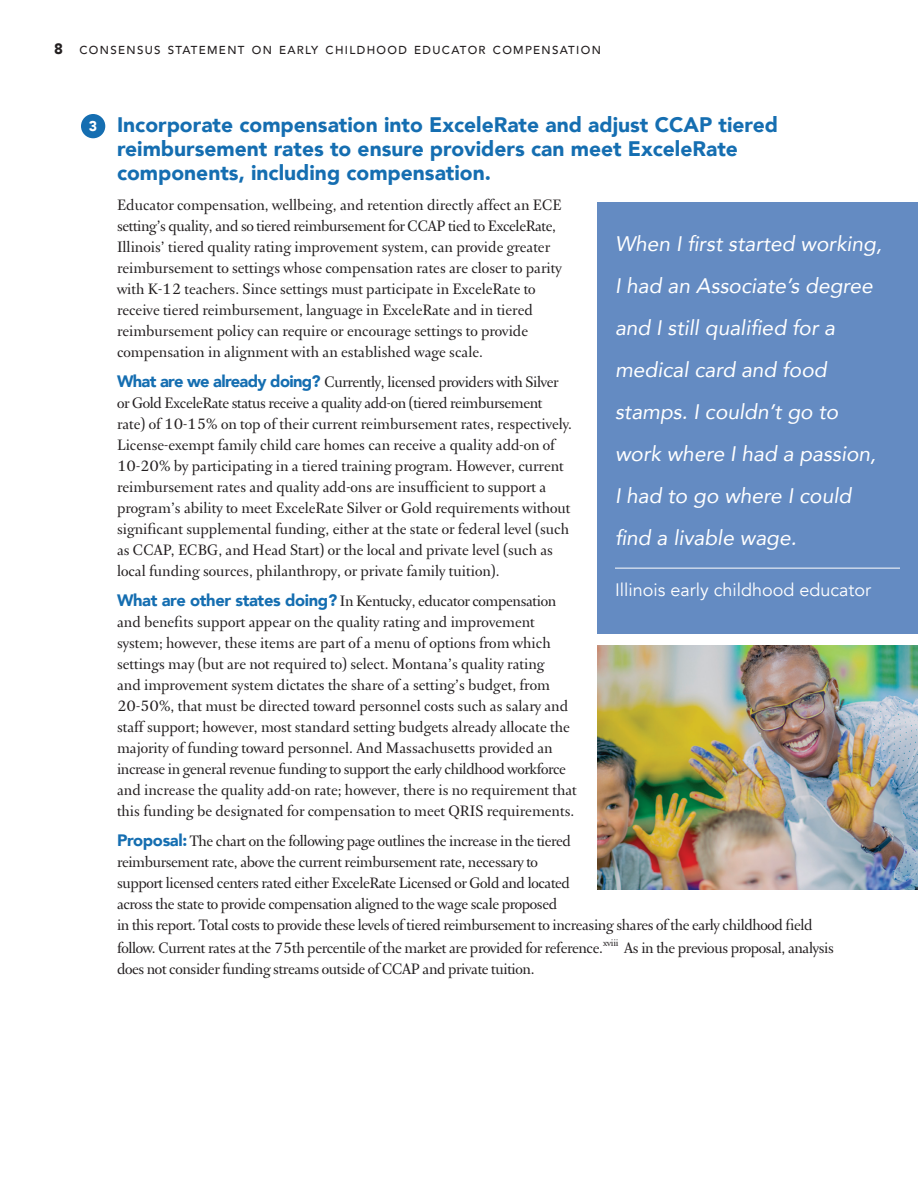
<style>
.page{position:relative;width:918px;height:1188px;background:#fff}
.page>*{position:absolute;margin:0;border:0;box-sizing:border-box;transform-origin:0 0}
.t1{font:italic 21px/42px "Avenir";color:#fff}
.Body_Text{font:900 21px/24px "Avenir";color:#156eb1}
.Body_2{font:18px/21px "Arnhem Fine";color:#231f20}
.Body_2-2{font:18px/21.3px "Arnhem Fine";letter-spacing:-.02em;color:#231f20}
.Quote-Credit{font:18px "Avenir";color:#fff}
.t2{font:900 15px "Avenir";color:#231f20}
.t3{font:900 14.1px "Avenir";color:#fff}
.t4{font:500 11.55px "Avenir";letter-spacing:.115em;color:#231f20}
.s1{font-family:"Avenir";font-weight:900;font-size:16.5px;color:#156eb1}
</style>
<div class="page">
<div style="left:81px;top:114px;width:24px;height:24px;background:#156eb1;border-radius:50%"></div>
<div style="left:598px;top:202px;width:320px;height:432px;background:#648bc2"></div>
<hr style="left:615px;top:568px;width:285px;height:1px;background:#fff">
<img style="left:598px;top:645px;width:320px;height:245px">
<p class="t2" style="left:54px;top:36px;width:10px">8</p>
<p class="t4" style="left:80px;top:40px;width:523px">CONSENSUS STATEMENT ON EARLY CHILDHOOD EDUCATOR COMPENSATION</p>
<p class="t3" style="left:89px;top:114px;width:10px">3</p>
<p class="Body_Text" style="left:117px;top:112px;width:663px">Incorporate compensation into ExceleRate and adjust CCAP tiered reimbursement rates to ensure providers can meet ExceleRate components, including compensation.</p>
<p class="Body_2" style="left:117px;top:195px;width:446px">Educator compensation, wellbeing, and retention directly affect an ECE setting’s quality, and so tiered reimbursement for CCAP tied to ExceleRate, Illinois’ tiered quality rating improvement system, can provide greater reimbursement to settings whose compensation rates are closer to parity with K-12 teachers. Since settings must participate in ExceleRate to receive tiered reimbursement, language in ExceleRate and in tiered reimbursement policy can require or encourage settings to provide compensation in alignment with an established wage scale.</p>
<p class="Body_2" style="left:117px;top:372px;width:457px"><span class="s1">What are we already doing?</span> Currently, licensed providers with Silver or Gold ExceleRate status receive a quality add-on (tiered reimbursement rate) of 10-15% on top of their current reimbursement rates, respectively.<br>License-exempt family child care homes can receive a quality add-on of 10-20% by participating in a tiered training program. However, current reimbursement rates and quality add-ons are insufficient to support a program’s ability to meet ExceleRate Silver or Gold requirements without significant supplemental funding, either at the state or federal level (such as CCAP, ECBG, and Head Start) or the local and private level (such as local funding sources, philanthropy, or private family tuition).</p>
<p class="Body_2" style="left:117px;top:591px;width:461px"><span class="s1">What are other states doing?</span> In Kentucky, educator compensation and benefits support appear on the quality rating and improvement system; however, these items are part of a menu of options from which settings may (but are not required to) select. Montana’s quality rating<br>and improvement system dictates the share of a setting’s budget, from 20-50%, that must be directed toward personnel costs such as salary and staff support; however, most standard setting budgets already allocate the majority of funding toward personnel. And Massachusetts provided an increase in general revenue funding to support the early childhood workforce and increase the quality add-on rate; however, there is no requirement that this funding be designated for compensation to meet QRIS requirements.</p>
<p class="Body_2-2" style="left:117px;top:831px;width:718px"><span class="s1">Proposal:</span> The chart on the following page outlines the increase in the tiered<br>reimbursement rate, above the current reimbursement rate, necessary to<br>support licensed centers rated either ExceleRate Licensed or Gold and located<br>across the state to provide compensation aligned to the wage scale proposed<br>in this report. Total costs to provide these levels of tiered reimbursement to increasing shares of the early childhood field follow. Current rates at the 75th percentile of the market are provided for reference.<sup>xviii</sup> As in the previous proposal, analysis does not consider funding streams outside of CCAP and private tuition.</p>
<p class="t1" style="left:615px;top:222px;width:268px">When I first started working,<br>I had an Associate’s degree and I still qualified for a medical card and food stamps. I couldn’t go to work where I had a passion,<br>I had to go where I could find a livable wage.</p>
<p class="Quote-Credit" style="left:615px;top:579px;width:258px">Illinois early childhood educator</p>
</div>
